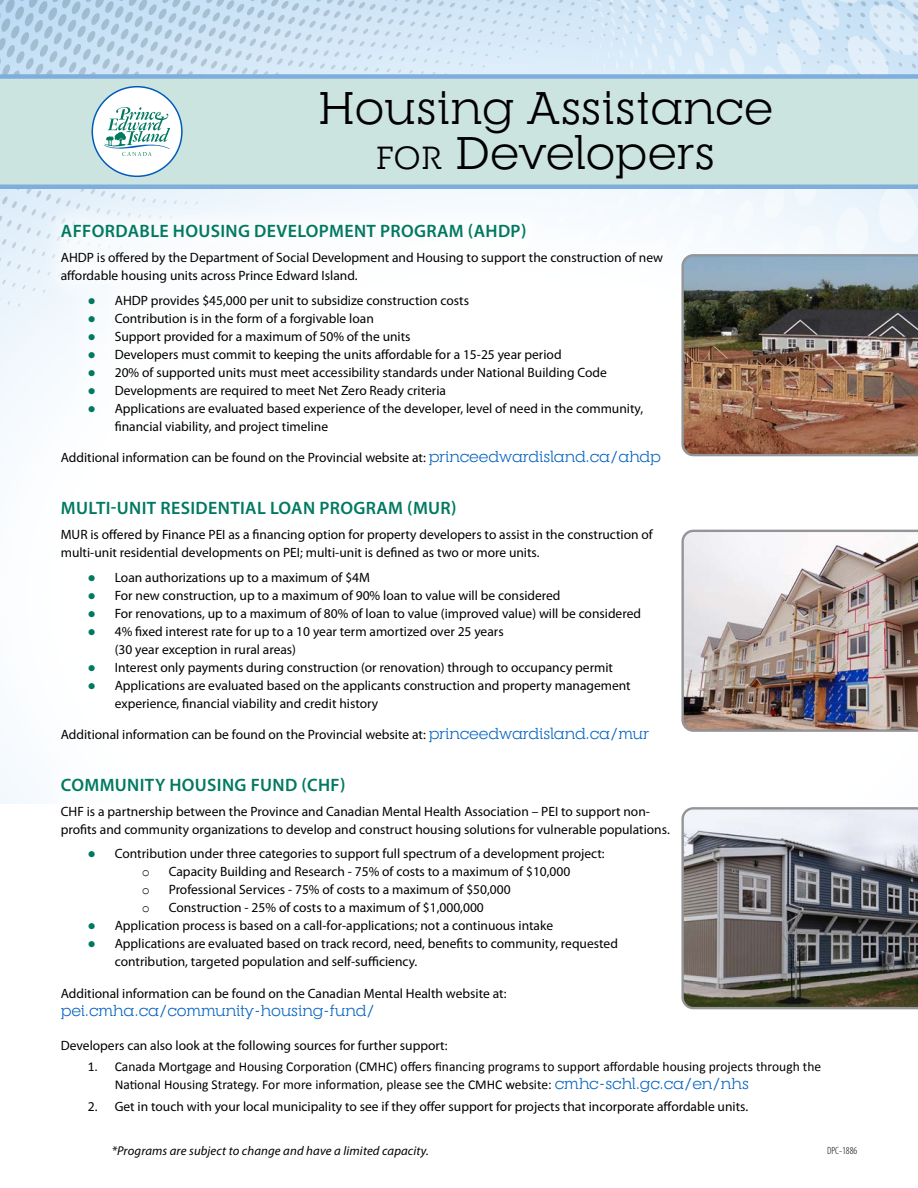
<style>
.page{position:relative;width:918px;height:1188px;background:#fff}
.page>*{position:absolute;margin:0;border:0;box-sizing:border-box;transform-origin:0 0}
.t1{font:45px/45px "RNS Camelia";color:#000;text-align:center}
.t2{font:600 18px "Myriad Pro";letter-spacing:.02em;color:#007960}
.t3{font:15px "RNS Camelia";color:#0563c1}
.t4{font:13.5px/18px "Myriad Pro";color:#000}
.t5{font:13.5px/18px "Calibri";color:#000}
.t6{font:13.5px "Courier New";color:#000}
.t7{font:italic 12.75px "Myriad Pro";letter-spacing:.01em;color:#000}
.t8{font:300 condensed 10.5px "Myriad Pro";color:#000}
.s1{font-size:31.5px}
.s2{color:#007960}
.s3{font-family:"RNS Camelia";font-size:15px;color:#0563c1}
</style>
<div class="page">
<div style="left:0;top:0;width:918px;height:803px;background:#fbfdfe"></div>
<div style="left:36px;top:200px;width:809px;height:939px;background:#fff"></div>
<svg style="left:0;top:0;width:918px;height:307px"></svg>
<img style="left:681px;top:254px;width:237px;height:202px">
<img style="left:681px;top:530px;width:237px;height:202px">
<svg style="left:681px;top:807px;width:237px;height:202px"></svg>
<h1 class="t1" style="left:318px;top:84px;width:457px">Housing Assistance <span class="s1">for</span> Developers</h1>
<h2 class="t2" style="left:61px;top:220px;width:467px">AFFORDABLE HOUSING DEVELOPMENT PROGRAM (AHDP)</h2>
<p class="t4" style="left:61px;top:248px;width:604px">AHDP is offered by the Department of Social Development and Housing to support the construction of new affordable housing units across Prince Edward Island.</p>
<p class="t4" style="left:88px;top:291px;width:383px"><span class="s2">●</span> AHDP provides $45,000 per unit to subsidize construction costs</p>
<p class="t4" style="left:88px;top:309px;width:288px"><span class="s2">●</span> Contribution is in the form of a forgivable loan</p>
<p class="t4" style="left:88px;top:327px;width:324px"><span class="s2">●</span> Support provided for a maximum of 50% of the units</p>
<p class="t4" style="left:88px;top:345px;width:475px"><span class="s2">●</span> Developers must commit to keeping the units affordable for a 15-25 year period</p>
<p class="t4" style="left:88px;top:363px;width:521px"><span class="s2">●</span> 20% of supported units must meet accessibility standards under National Building Code</p>
<p class="t4" style="left:88px;top:381px;width:360px"><span class="s2">●</span> Developments are required to meet Net Zero Ready criteria</p>
<p class="t4" style="left:115px;top:399px;width:530px;text-indent:-27px"><span class="s2">●</span> Applications are evaluated based experience of the developer, level of need in the community, financial viability, and project timeline</p>
<p class="t4" style="left:61px;top:449px;width:602px">Additional information can be found on the Provincial website at: <span class="s3">princeedwardisland.ca/ahdp</span></p>
<h2 class="t2" style="left:61px;top:497px;width:397px">MULTI-UNIT RESIDENTIAL LOAN PROGRAM (MUR)</h2>
<p class="t4" style="left:61px;top:525px;width:594px">MUR is offered by Finance PEI as a financing option for property developers to assist in the construction of multi-unit residential developments on PEI; multi-unit is defined as two or more units.</p>
<p class="t4" style="left:88px;top:568px;width:284px"><span class="s2">●</span> Loan authorizations up to a maximum of $4M</p>
<p class="t4" style="left:88px;top:586px;width:474px"><span class="s2">●</span> For new construction, up to a maximum of 90% loan to value will be considered</p>
<p class="t4" style="left:88px;top:604px;width:555px"><span class="s2">●</span> For renovations, up to a maximum of 80% of loan to value (improved value) will be considered</p>
<p class="t4" style="left:115px;top:622px;width:390px;text-indent:-27px"><span class="s2">●</span> 4% fixed interest rate for up to a 10 year term amortized over 25 years (30 year exception in rural areas)</p>
<p class="t4" style="left:88px;top:658px;width:527px"><span class="s2">●</span> Interest only payments during construction (or renovation) through to occupancy permit</p>
<p class="t4" style="left:115px;top:676px;width:518px;text-indent:-27px"><span class="s2">●</span> Applications are evaluated based on the applicants construction and property management experience, financial viability and credit history</p>
<p class="t4" style="left:61px;top:725px;width:590px">Additional information can be found on the Provincial website at: <span class="s3">princeedwardisland.ca/mur</span></p>
<h2 class="t2" style="left:61px;top:773px;width:286px">COMMUNITY HOUSING FUND (CHF)</h2>
<p class="t4" style="left:61px;top:802px;width:611px">CHF is a partnership between the Province and Canadian Mental Health Association – PEI to support non&shy;profits and community organizations to develop and construct housing solutions for vulnerable populations.</p>
<p class="t4" style="left:88px;top:845px;width:518px"><span class="s2">●</span> Contribution under three categories to support full spectrum of a development project:</p>
<p class="t6" style="left:142px;top:864px;width:10px">o</p>
<p class="t4" style="left:169px;top:863px;width:403px">Capacity Building and Research - 75% of costs to a maximum of $10,000</p>
<p class="t6" style="left:142px;top:882px;width:10px">o</p>
<p class="t4" style="left:169px;top:881px;width:343px">Professional Services - 75% of costs to a maximum of $50,000</p>
<p class="t6" style="left:142px;top:900px;width:10px">o</p>
<p class="t4" style="left:169px;top:899px;width:317px">Construction - 25% of costs to a maximum of $1,000,000</p>
<p class="t4" style="left:88px;top:917px;width:467px"><span class="s2">●</span> Application process is based on a call-for-applications; not a continuous intake</p>
<p class="t4" style="left:115px;top:935px;width:505px;text-indent:-27px"><span class="s2">●</span> Applications are evaluated based on track record, need, benefits to community, requested contribution, targeted population and self-sufficiency.</p>
<p class="t4" style="left:61px;top:984px;width:447px">Additional information can be found on the Canadian Mental Health website at:</p>
<p class="t3" style="left:61px;top:1002px;width:316px">pei.cmha.ca/community-housing-fund/</p>
<p class="t4" style="left:61px;top:1036px;width:388px">Developers can also look at the following sources for further support:</p>
<p class="t5" style="left:115px;top:1058px;width:708px;text-indent:-27px">1. Canada Mortgage and Housing Corporation (CMHC) offers financing programs to support affordable housing projects through the<br>National Housing Strategy. For more information, please see the CMHC website: <span class="s3">cmhc-schl.gc.ca/en/nhs</span></p>
<p class="t4" style="left:88px;top:1098px;width:662px">2. Get in touch with your local municipality to see if they offer support for projects that incorporate affordable units.</p>
<p class="t7" style="left:112px;top:1143px;width:318px">*Programs are subject to change and have a limited capacity.</p>
<p class="t8" style="left:827px;top:1145px;width:32px">DPC-1886</p>
</div>
